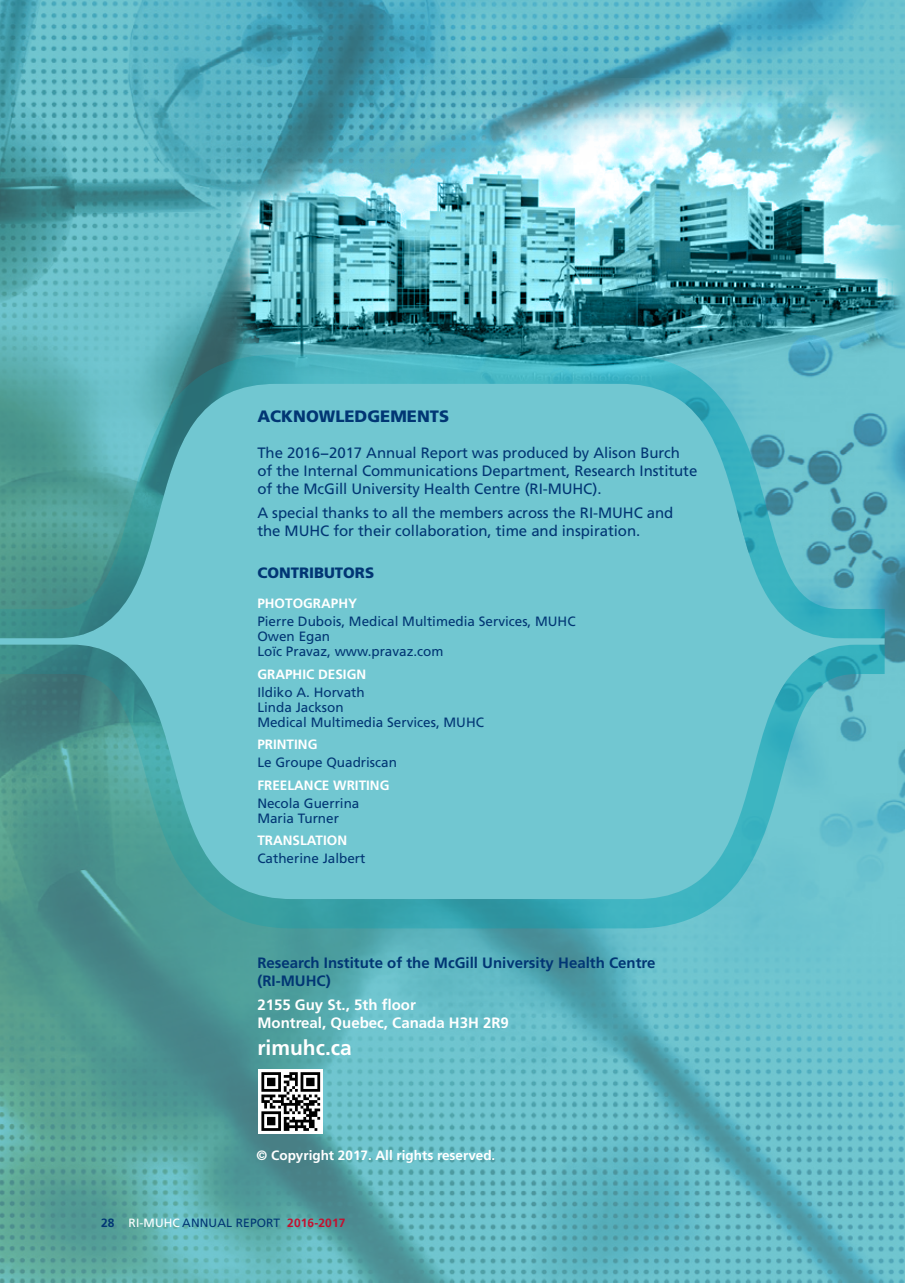
<style>
.page{position:relative;width:905px;height:1283px;background:#fff}
.page>*{position:absolute;margin:0;border:0;box-sizing:border-box;transform-origin:0 0}
.ToC_Titles{font:700 21px "Frutiger";color:#fff}
.section_heads{font:900 16.5px "Frutiger";color:#013674}
.ToC_Titles-2{font:15px/18px "Frutiger";letter-spacing:-.005em;color:#013674}
.ToC_Titles-3{font:700 15px/18px "Frutiger";color:#013674}
.ToC_Titles-4{font:700 15px/18px "Frutiger";color:#fff}
.ToC_Titles-5{font:900 15px "Frutiger";color:#013674}
.ToC_Titles-6{font:13.5px "Frutiger";color:#013674}
.ToC_Titles-7{font:700 13.5px "Frutiger";color:#fff}
.t1{font:12px "Frutiger";letter-spacing:.01em;color:#013674}
.s1{font-weight:700}
.s2{color:#fff}
.s3{font-weight:700;color:#c3102f}
</style>
<div class="page">
<img style="left:0;top:0;width:904px;height:1282px">
<div style="left:258px;top:1069px;width:65px;height:64px;background:#fff"></div>
<svg style="left:261px;top:1072px;width:59px;height:58px"></svg>
<svg style="left:0;top:644px;width:884px;height:284px;background:#62b9c0"></svg>
<svg style="left:0;top:354px;width:884px;height:284px;background:#65bbc3"></svg>
<img style="left:216px;top:79px;width:688px;height:301px">
<p class="section_heads" style="left:257px;top:406px;width:193px">ACKNOWLEDGEMENTS</p>
<p class="ToC_Titles-2" style="left:257px;top:444px;width:441px">The 2016−2017 Annual Report was produced by Alison Burch of the Internal Communications Department, Research Institute of the McGill University Health Centre (RI-MUHC).</p>
<p class="ToC_Titles-2" style="left:257px;top:504px;width:417px">A special thanks to all the members across the RI-MUHC and the MUHC for their collaboration, time and inspiration.</p>
<p class="ToC_Titles-5" style="left:257px;top:564px;width:118px">CONTRIBUTORS</p>
<p class="ToC_Titles-7" style="left:257px;top:596px;width:101px">PHOTOGRAPHY</p>
<p class="ToC_Titles-6" style="left:257px;top:614px;width:320px">Pierre Dubois, Medical Multimedia Services, MUHC</p>
<p class="ToC_Titles-6" style="left:257px;top:629px;width:74px">Owen Egan</p>
<p class="ToC_Titles-6" style="left:257px;top:644px;width:188px">Loïc Pravaz, www.pravaz.com</p>
<p class="ToC_Titles-7" style="left:257px;top:666px;width:110px">GRAPHIC DESIGN</p>
<p class="ToC_Titles-6" style="left:257px;top:684px;width:109px">Ildiko A. Horvath</p>
<p class="ToC_Titles-6" style="left:257px;top:699px;width:88px">Linda Jackson</p>
<p class="ToC_Titles-6" style="left:257px;top:714px;width:228px">Medical Multimedia Services, MUHC</p>
<p class="ToC_Titles-7" style="left:257px;top:737px;width:62px">PRINTING</p>
<p class="ToC_Titles-6" style="left:257px;top:755px;width:141px">Le Groupe Quadriscan</p>
<p class="ToC_Titles-7" style="left:257px;top:777px;width:134px">FREELANCE WRITING</p>
<p class="ToC_Titles-6" style="left:257px;top:795px;width:104px">Necola Guerrina</p>
<p class="ToC_Titles-6" style="left:257px;top:810px;width:83px">Maria Turner</p>
<p class="ToC_Titles-7" style="left:257px;top:833px;width:91px">TRANSLATION</p>
<p class="ToC_Titles-6" style="left:257px;top:851px;width:110px">Catherine Jalbert</p>
<p class="ToC_Titles-3" style="left:257px;top:953px;width:399px">Research Institute of the McGill University Health Centre (RI-MUHC)</p>
<p class="ToC_Titles-4" style="left:257px;top:995px;width:253px">2155 Guy St., 5th floor<br>Montreal, Quebec, Canada H3H 2R9</p>
<p class="ToC_Titles" style="left:257px;top:1035px;width:96px">rimuhc.ca</p>
<p class="ToC_Titles-7" style="left:256px;top:1147px;width:240px">© Copyright 2017. All rights reserved.</p>
<p class="t1" style="left:101px;top:1215px;width:246px"><span class="s1">28</span> <span class="s2">RI-MUHC</span> ANNUAL REPORT <span class="s3">2016-2017</span></p>
</div>
